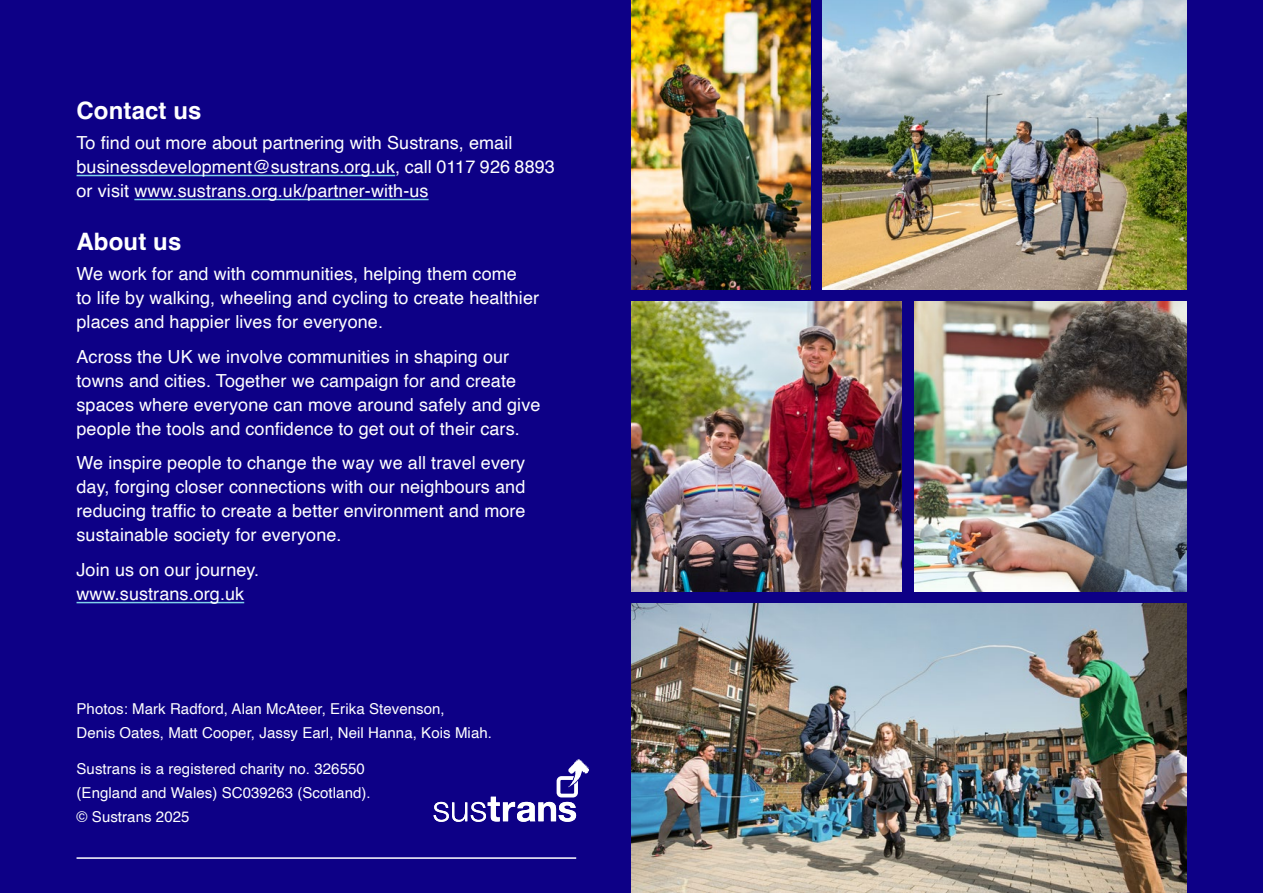
<style>
.page{position:relative;width:1263px;height:893px;background:#0d0086}
.page>*{position:absolute;margin:0;border:0;box-sizing:border-box;transform-origin:0 0}
.Section_title_white{font:700 24px "Helvetica";letter-spacing:.005em;color:#fff}
.About_Us_text{font:18px/24px "Helvetica";letter-spacing:.005em;color:#fff}
.Charity_info{font:15px/24px "Helvetica";letter-spacing:.005em;color:#fff}
</style>
<div class="page">
<hr style="left:77px;top:857px;width:499px;height:2px;background:#fff">
<img style="left:914px;top:302px;width:272px;height:289px">
<img style="left:631px;top:302px;width:271px;height:289px">
<img style="left:631px;top:0;width:179px;height:289px">
<img style="left:822px;top:0;width:364px;height:289px">
<img style="left:631px;top:604px;width:555px;height:289px">
<hr style="left:77px;top:175px;width:318px;height:1px;background:#7fd2ea">
<hr style="left:134px;top:199px;width:295px;height:1px;background:#7fd2ea">
<hr style="left:77px;top:602px;width:167px;height:1px;background:#7fd2ea">
<svg style="left:434px;top:759px;width:155px;height:63px"></svg>
<h2 class="Section_title_white" style="left:77px;top:95px;width:127px">Contact us</h2>
<p class="About_Us_text" style="left:77px;top:131px;width:480px">To find out more about partnering with Sustrans, email businessdevelopment@sustrans.org.uk, call 0117 926 8893 or visit www.sustrans.org.uk/partner-with-us</p>
<h2 class="Section_title_white" style="left:77px;top:227px;width:106px">About us</h2>
<p class="About_Us_text" style="left:77px;top:262px;width:464px">We work for and with communities, helping them come<br>to life by walking, wheeling and cycling to create healthier places and happier lives for everyone.</p>
<p class="About_Us_text" style="left:77px;top:345px;width:465px">Across the UK we involve communities in shaping our towns and cities. Together we campaign for and create spaces where everyone can move around safely and give people the tools and confidence to get out of their cars.</p>
<p class="About_Us_text" style="left:77px;top:451px;width:451px;text-align:justify">We inspire people to change the way we all travel every day, forging closer connections with our neighbours and reducing traffic to create a better environment and more sustainable society for everyone.</p>
<p class="About_Us_text" style="left:77px;top:558px;width:184px">Join us on our journey. www.sustrans.org.uk</p>
<p class="Charity_info" style="left:77px;top:697px;width:417px">Photos: Mark Radford, Alan McAteer, Erika Stevenson,<br>Denis Oates, Matt Cooper, Jassy Earl, Neil Hanna, Kois Miah.</p>
<p class="Charity_info" style="left:77px;top:757px;width:296px">Sustrans is a registered charity no. 326550 (England and Wales) SC039263 (Scotland).</p>
<p class="Charity_info" style="left:77px;top:805px;width:114px">© Sustrans 2025</p>
</div>
